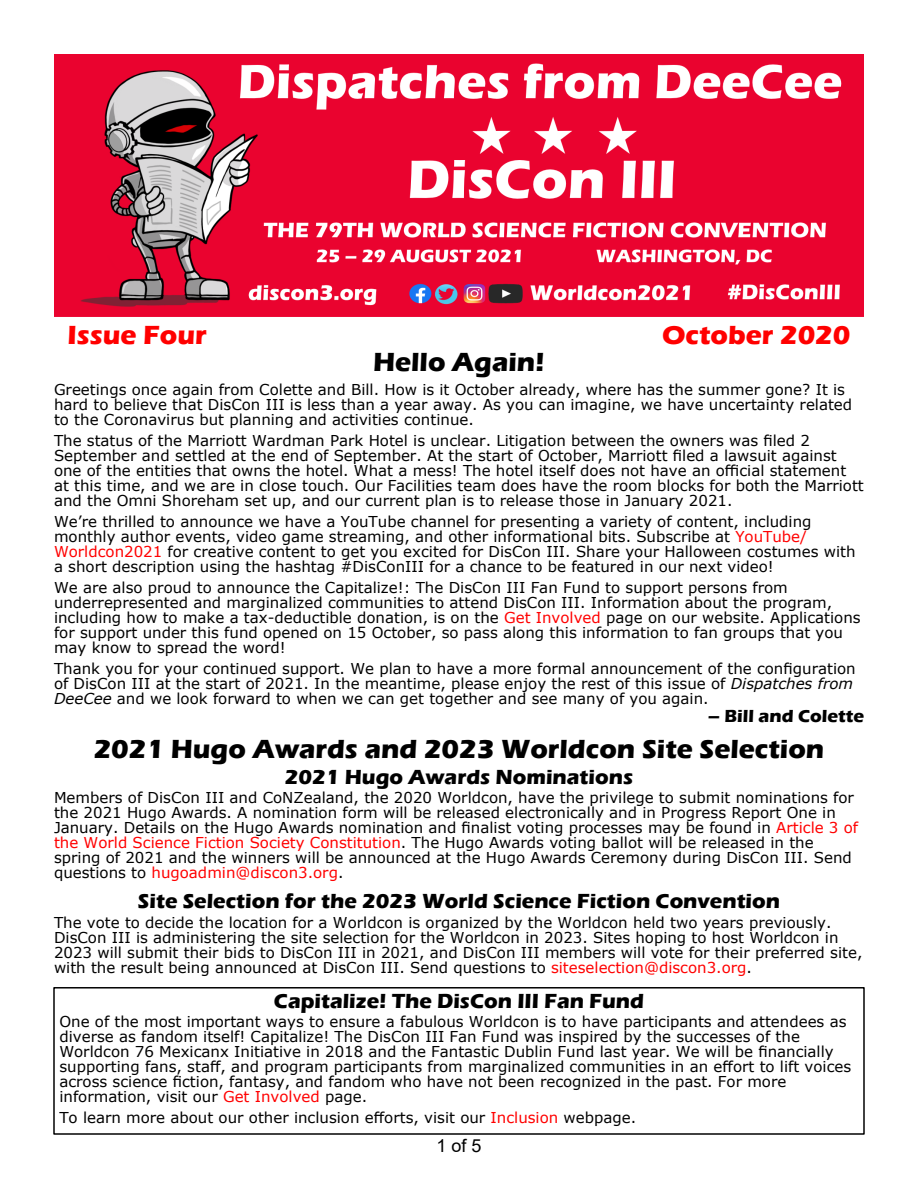
<style>
.page{position:relative;width:918px;height:1188px;background:#fff}
.page>*{position:absolute;margin:0;border:0;box-sizing:border-box;transform-origin:0 0}
.t1{font:700 27px "Eras ITC";color:#000}
.t2{font:700 27px "Eras ITC";color:#f00}
.t3{font:700 21px "Eras ITC";color:#000}
.t4{font:700 18px "Eras ITC";color:#000}
.t5{font:18px "Arial";color:#000}
.t6{font:15px/15px "Verdana";color:#000}
.s1{color:#f00}
.s2{font-style:italic}
</style>
<div class="page">
<img style="left:54px;top:54px;width:810px;height:262px">
<div style="left:53px;top:987px;width:812px;height:148px;border:1px solid #000"></div>
<h1 class="t2" style="left:68px;top:325px;width:141px">Issue Four</h1>
<h1 class="t2" style="left:662px;top:325px;width:190px">October 2020</h1>
<h1 class="t1" style="left:373px;top:352px;width:173px">Hello Again!</h1>
<p class="t6" style="left:54px;top:383px;width:800px">Greetings once again from Colette and Bill. How is it October already, where has the summer gone? It is hard to believe that DisCon III is less than a year away. As you can imagine, we have uncertainty related to the Coronavirus but planning and activities continue.</p>
<p class="t6" style="left:54px;top:434px;width:811px">The status of the Marriott Wardman Park Hotel is unclear. Litigation between the owners was filed 2<br>September and settled at the end of September. At the start of October, Marriott filed a lawsuit against one of the entities that owns the hotel. What a mess! The hotel itself does not have an official statement at this time, and we are in close touch. Our Facilities team does have the room blocks for both the Marriott and the Omni Shoreham set up, and our current plan is to release those in January 2021.</p>
<p class="t6" style="left:54px;top:515px;width:803px">We’re thrilled to announce we have a YouTube channel for presenting a variety of content, including monthly author events, video game streaming, and other informational bits. Subscribe at <span class="s1">YouTube/ Worldcon2021</span> for creative content to get you excited for DisCon III. Share your Halloween costumes with a short description using the hashtag #DisConIII for a chance to be featured in our next video!</p>
<p class="t6" style="left:54px;top:581px;width:808px">We are also proud to announce the Capitalize!: The DisCon III Fan Fund to support persons from underrepresented and marginalized communities to attend DisCon III. Information about the program, including how to make a tax-deductible donation, is on the <span class="s1">Get Involved</span> page on our website. Applications for support under this fund opened on 15 October, so pass along this information to fan groups that you may know to spread the word!</p>
<p class="t6" style="left:54px;top:662px;width:803px">Thank you for your continued support. We plan to have a more formal announcement of the configuration of DisCon III at the start of 2021. In the meantime, please enjoy the rest of this issue of <span class="s2">Dispatches from<br>DeeCee</span> and we look forward to when we can get together and see many of you again.</p>
<p class="t4" style="left:708px;top:710px;width:157px">– Bill and Colette</p>
<h1 class="t1" style="left:94px;top:739px;width:732px">2021 Hugo Awards and 2023 Worldcon Site Selection</h1>
<h2 class="t3" style="left:285px;top:769px;width:350px">2021 Hugo Awards Nominations</h2>
<p class="t6" style="left:54px;top:791px;width:806px">Members of DisCon III and CoNZealand, the 2020 Worldcon, have the privilege to submit nominations for the 2021 Hugo Awards. A nomination form will be released electronically and in Progress Report One in January. Details on the Hugo Awards nomination and finalist voting processes may be found in <span class="s1">Article 3 of the World Science Fiction Society Constitution</span>. The Hugo Awards voting ballot will be released in the spring of 2021 and the winners will be announced at the Hugo Awards Ceremony during DisCon III. Send questions to <span class="s1">hugoadmin@discon3.org</span>.</p>
<h2 class="t3" style="left:138px;top:893px;width:644px">Site Selection for the 2023 World Science Fiction Convention</h2>
<p class="t6" style="left:54px;top:916px;width:810px">The vote to decide the location for a Worldcon is organized by the Worldcon held two years previously.<br>DisCon III is administering the site selection for the Worldcon in 2023. Sites hoping to host Worldcon in 2023 will submit their bids to DisCon III in 2021, and DisCon III members will vote for their preferred site, with the result being announced at DisCon III. Send questions to <span class="s1">siteselection@discon3.org</span>.</p>
<h2 class="t3" style="left:274px;top:993px;width:372px">Capitalize! The DisCon III Fan Fund</h2>
<p class="t6" style="left:59px;top:1016px;width:793px">One of the most important ways to ensure a fabulous Worldcon is to have participants and attendees as diverse as fandom itself! Capitalize! The DisCon III Fan Fund was inspired by the successes of the Worldcon 76 Mexicanx Initiative in 2018 and the Fantastic Dublin Fund last year. We will be financially supporting fans, staff, and program participants from marginalized communities in an effort to lift voices across science fiction, fantasy, and fandom who have not been recognized in the past. For more information, visit our <span class="s1">Get Involved</span> page.</p>
<p class="t6" style="left:59px;top:1112px;width:578px">To learn more about our other inclusion efforts, visit our <span class="s1">Inclusion</span> webpage.</p>
<p class="t5" style="left:436px;top:1139px;width:47px">1of5</p>
</div>
